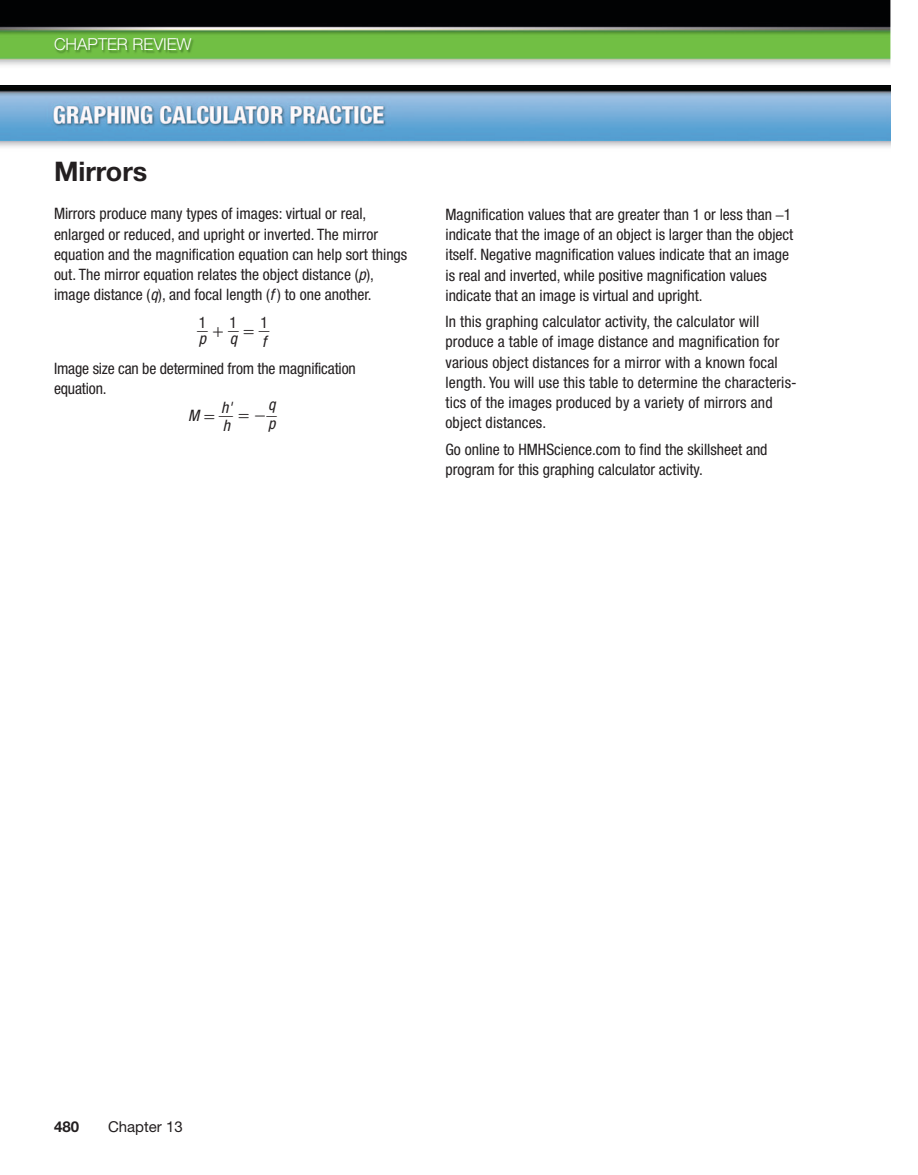
<style>
.page{position:relative;width:918px;height:1175px;background:#fff}
.page>*{position:absolute;margin:0;border:0;box-sizing:border-box;transform-origin:0 0}
.t1{font:700 27px "Helvetica Neue LT Std";color:#231f20}
.t2{font:300 16.5px "Helvetica Neue LT Std";color:#fff}
.t3{font:condensed 15.75px/20.2px "Helvetica Neue LT Std";color:#231f20}
.t4{font:italic condensed 15.75px/18.5px "Helvetica Neue LT Std";color:#231f20}
.t5{font:condensed 15.75px/14.7px "Helvetica Neue LT Std";color:#231f20;scale:1.36 1}
.t6{font:15.75px "Uni Math";color:#231f20}
.t7{font:15px "Helvetica Neue LT Std";color:#231f20}
.t8{font:700 15px "Helvetica Neue LT Std";color:#231f20}
.s1{font-style:italic}
.s2{font-family:"Uni Math";font-stretch:normal}
.s3{font-family:"Uni Math";font-style:normal;font-stretch:normal}
.s4{font-style:normal}
</style>
<div class="page">
<img style="left:0;top:0;width:890px;height:65px">
<img style="left:0;top:86px;width:891px;height:61px">
<img style="left:55px;top:38px;width:140px;height:16px">
<p class="t2" style="left:54px;top:34px;width:139px">CHAPTER REVIEW</p>
<h1 class="t1" style="left:54px;top:155px;width:95px">Mirrors</h1>
<p class="t3" style="left:54px;top:204px;width:355px">Mirrors produce many types of images: virtual or real, enlarged or reduced, and upright or inverted. The mirror equation and the magnification equation can help sort things out. The mirror equation relates the object distance (<span class="s1">p</span> ), image distance (<span class="s1">q</span> ), and focal length (<span class="s1">f</span> ) to one another.</p>
<p class="t5" style="left:197px;top:316px;width:55px">_1 <span class="s2">+</span> _1 <span class="s2">=</span> _1 <span class="s1">p</span></p>
<p class="t4" style="left:230px;top:329px;width:9px">q</p>
<p class="t4" style="left:262px;top:332px;width:6px">f</p>
<p class="t3" style="left:54px;top:358px;width:303px">Image size can be determined from the magnification</p>
<p class="t3" style="left:54px;top:378px;width:54px">equation.</p>
<p class="t4" style="left:188px;top:399px;width:47px">M <span class="s3">=</span> _h'</p>
<p class="t4" style="left:223px;top:417px;width:9px">h</p>
<p class="t4" style="left:266px;top:396px;width:12px">q<span class="s4">_ </span>p</p>
<p class="t6" style="left:237px;top:406px;width:30px">=-</p>
<p class="t3" style="left:445px;top:204px;width:349px">Magnification values that are greater than 1 or less than <span class="s2">–</span>1 indicate that the image of an object is larger than the object itself. Negative magnification values indicate that an image is real and inverted, while positive magnification values indicate that an image is virtual and upright.</p>
<p class="t3" style="left:445px;top:311px;width:353px">In this graphing calculator activity, the calculator will produce a table of image distance and magnification for various object distances for a mirror with a known focal length. You will use this table to determine the characteris&shy;tics of the images produced by a variety of mirrors and object distances.</p>
<p class="t3" style="left:445px;top:439px;width:324px">Go online to HMHScience.com to find the skillsheet and program for this graphing calculator activity.</p>
<p class="t8" style="left:54px;top:1117px;width:27px">480</p>
<p class="t7" style="left:108px;top:1117px;width:76px">Chapter 13</p>
</div>
